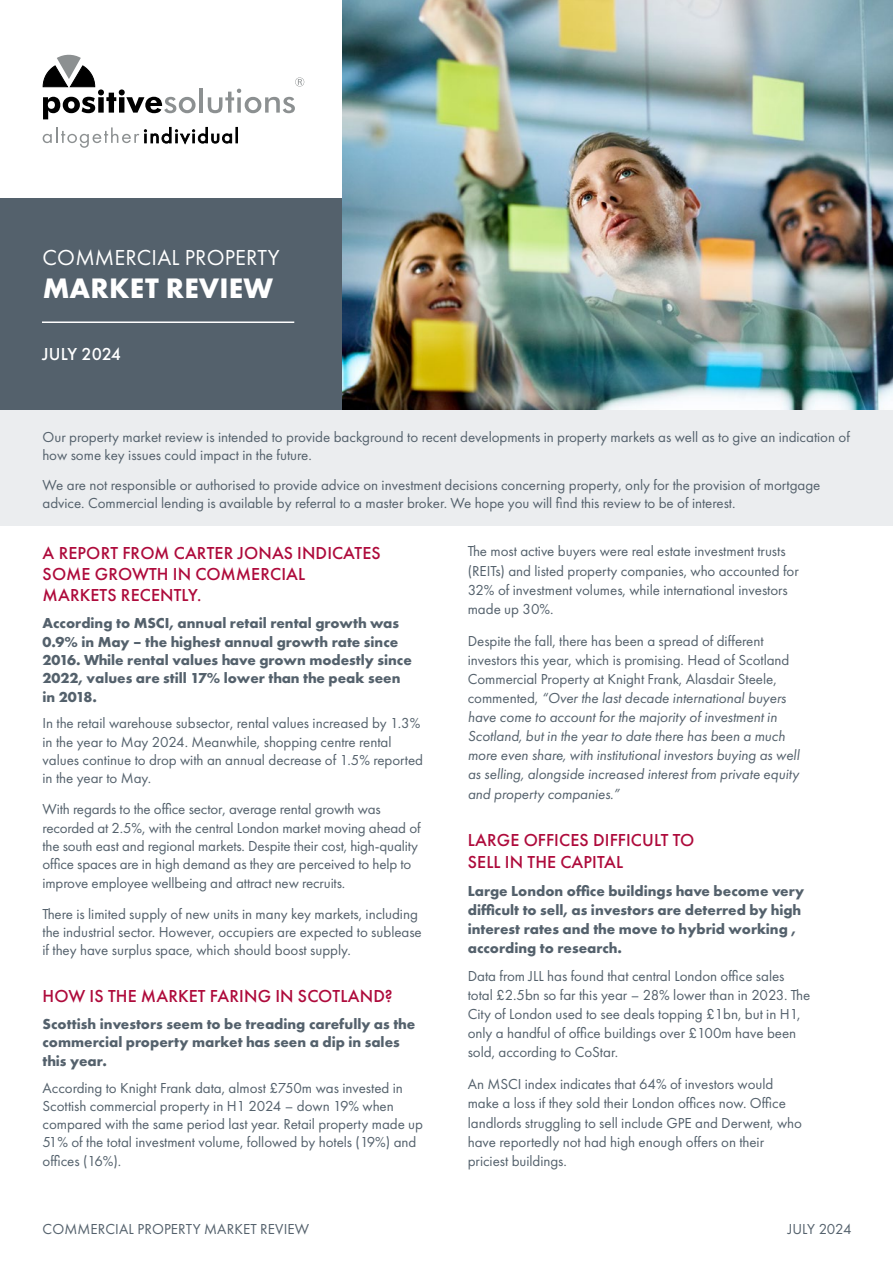
<style>
.page{position:relative;width:893px;height:1263px;background:#fff}
.page>*{position:absolute;margin:0;border:0;box-sizing:border-box;transform-origin:0 0}
.t1{font:700 29.25px "Futura PT";letter-spacing:.005em;color:#fff}
.t2{font:22.5px "Futura PT";letter-spacing:.005em;color:#fff}
.t3{font:500 18px/21.3px "Futura PT";letter-spacing:.005em;color:#ae0a3b}
.t4{font:500 18px "Futura PT";color:#fff}
.t5{font:15px/18.3px "Futura PT";letter-spacing:-.005em;color:#54616c}
.t6{font:700 15px/18.3px "Futura PT";color:#54616c}
.t7{font:italic 15px/19px "Futura PT";letter-spacing:-.005em;color:#54616c}
.s1{font-style:normal}
</style>
<div class="page">
<div style="left:0;top:409px;width:893px;height:117px;background:#ebedef"></div>
<div style="left:0;top:198px;width:342px;height:211px;background:#54616c"></div>
<hr style="left:42px;top:321px;width:252px;height:2px;background:#fff">
<hr style="left:199px;top:88px;width:4px;height:25px;background:#8c9091">
<svg style="left:43px;top:55px;width:153px;height:64px"></svg>
<svg style="left:43px;top:127px;width:195px;height:21px"></svg>
<svg style="left:208px;top:77px;width:96px;height:36px"></svg>
<img style="left:342px;top:0;width:551px;height:409px">
<h2 class="t2" style="left:43px;top:244px;width:239px">COMMERCIAL PROPERTY</h2>
<h1 class="t1" style="left:43px;top:269px;width:232px">MARKET REVIEW</h1>
<p class="t4" style="left:42px;top:343px;width:81px">JULY 2024</p>
<p class="t5" style="left:43px;top:428px;width:809px">Our property market review is intended to provide background to recent developments in property markets as well as to give an indication of how some key issues could impact in the future.</p>
<p class="t5" style="left:43px;top:476px;width:779px">We are not responsible or authorised to provide advice on investment decisions concerning property, only for the provision of mortgage advice. Commercial lending is available by referral to a master broker. We hope you will find this review to be of interest.</p>
<p class="t3" style="left:43px;top:542px;width:340px">A REPORT FROM CARTER JONAS INDICATES<br>SOME GROWTH IN COMMERCIAL<br>MARKETS RECENTLY.</p>
<p class="t6" style="left:43px;top:614px;width:371px">According to MSCI, annual retail rental growth was 0.9% in May – the highest annual growth rate since 2016. While rental values have grown modestly since 2022, values are still 17% lower than the peak seen in 2018.</p>
<p class="t5" style="left:43px;top:714px;width:382px">In the retail warehouse subsector, rental values increased by 1.3% in the year to May 2024. Meanwhile, shopping centre rental values continue to drop with an annual decrease of 1.5% reported in the year to May.</p>
<p class="t5" style="left:43px;top:800px;width:380px">With regards to the office sector, average rental growth was recorded at 2.5%, with the central London market moving ahead of the south east and regional markets. Despite their cost, high-quality office spaces are in high demand as they are perceived to help to improve employee wellbeing and attract new recruits.</p>
<p class="t5" style="left:43px;top:904px;width:381px">There is limited supply of new units in many key markets, including the industrial sector. However, occupiers are expected to sublease if they have surplus space, which should boost supply.</p>
<p class="t3" style="left:43px;top:985px;width:352px">HOW IS THE MARKET FARING IN SCOTLAND?</p>
<p class="t6" style="left:43px;top:1014px;width:374px">Scottish investors seem to be treading carefully as the commercial property market has seen a dip in sales this year.</p>
<p class="t5" style="left:43px;top:1078px;width:382px">According to Knight Frank data, almost £750m was invested in Scottish commercial property in H1 2024 – down 19% when compared with the same period last year. Retail property made up 51% of the total investment volume, followed by hotels (19%) and offices (16%).</p>
<p class="t5" style="left:468px;top:542px;width:333px;line-height:19px">The most active buyers were real estate investment trusts (REITs) and listed property companies, who accounted for 32% of investment volumes, while international investors made up 30%.</p>
<p class="t7" style="left:468px;top:631px;width:333px"><span class="s1">Despite the fall, there has been a spread of different investors this year, which is promising. Head of Scotland Commercial Property at Knight Frank, Alasdair Steele, commented,</span> “Over the last decade international buyers have come to account for the majority of investment in Scotland, but in the year to date there has been a much more even share, with institutional investors buying as well as selling, alongside increased interest from private equity and property companies.”</p>
<p class="t3" style="left:468px;top:829px;width:228px;line-height:22px">LARGE OFFICES DIFFICULT TO<br>SELL IN THE CAPITAL</p>
<p class="t6" style="left:468px;top:881px;width:338px;line-height:19px">Large London office buildings have become very difficult to sell, as investors are deterred by high interest rates and the move to hybrid working , according to research.</p>
<p class="t5" style="left:468px;top:966px;width:344px;line-height:19px">Data from JLL has found that central London office sales total £2.5bn so far this year – 28% lower than in 2023. The City of London used to see deals topping £1bn, but in H1, only a handful of office buildings over £100m have been sold, according to CoStar.</p>
<p class="t5" style="left:468px;top:1075px;width:336px;line-height:19px">An MSCI index indicates that 64% of investors would make a loss if they sold their London offices now. Office landlords struggling to sell include GPE and Derwent, who have reportedly not had high enough offers on their priciest buildings.</p>
<p class="t5" style="left:43px;top:1220px;width:268px">COMMERCIAL PROPERTY MARKET REVIEW</p>
<p class="t5" style="left:788px;top:1220px;width:65px">JULY 2024</p>
</div>
